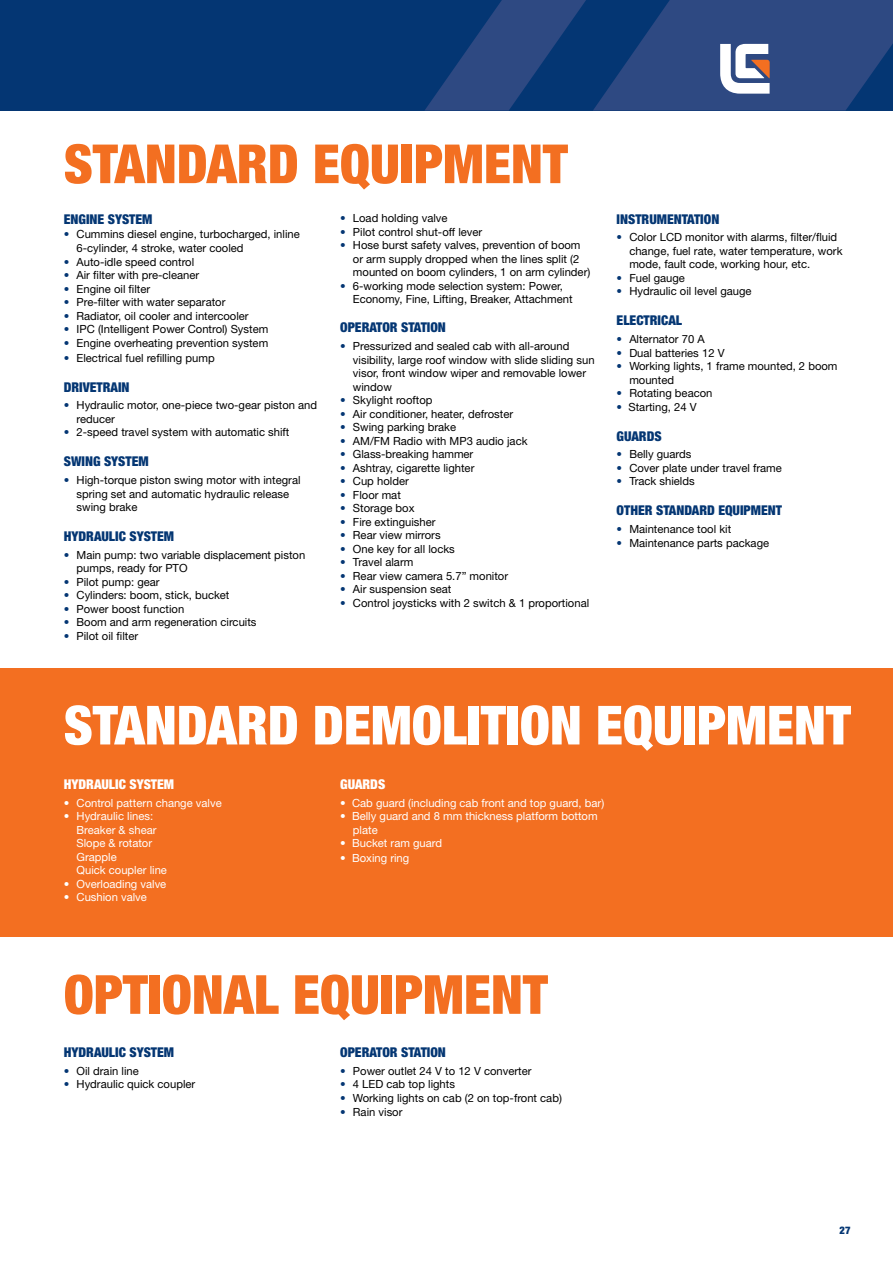
<style>
.page{position:relative;width:893px;height:1263px;background:#fff}
.page>*{position:absolute;margin:0;border:0;box-sizing:border-box;transform-origin:0 0}
.t1{font:900 condensed 54px "Helvetica Neue LT Pro";color:#f36f21}
.t2{font:900 condensed 54px "Helvetica Neue LT Pro";color:#fff}
.t3{font:900 condensed 13.5px "Helvetica Neue LT Pro";color:#043673}
.t4{font:900 condensed 13.5px "Helvetica Neue LT Pro";color:#fff}
.t5{font:11.25px/13.5px "Helvetica Neue LT Pro";color:#000}
.t6{font:11.25px/13.5px "Helvetica Neue LT Pro";color:#fff}
.t7{font:900 condensed 10.5px "Helvetica Neue LT Pro";color:#043673}
.s1{color:#043673}
</style>
<div class="page">
<div style="left:0;top:0;width:893px;height:111px;background:#043673"></div>
<svg style="left:425px;top:0;width:468px;height:111px"></svg>
<div style="left:0;top:668px;width:893px;height:268px;background:#f36f21"></div>
<h1 class="t1" style="left:64px;top:132px;width:505px">STANDARD EQUIPMENT</h1>
<p class="t3" style="left:64px;top:211px;width:90px">ENGINE SYSTEM</p>
<p class="t5" style="left:77px;top:227px;width:225px;line-height:14.2px;text-indent:-13px"><span class="s1">•</span> Cummins diesel engine, turbocharged, inline<br>6-cylinder, 4 stroke, water cooled</p>
<p class="t5" style="left:64px;top:255px;width:132px"><span class="s1">•</span> Auto-idle speed control</p>
<p class="t5" style="left:64px;top:268px;width:137px"><span class="s1">•</span> Air filter with pre-cleaner</p>
<p class="t5" style="left:64px;top:282px;width:88px"><span class="s1">•</span> Engine oil filter</p>
<p class="t5" style="left:64px;top:295px;width:163px"><span class="s1">•</span> Pre-filter with water separator</p>
<p class="t5" style="left:64px;top:309px;width:186px"><span class="s1">•</span> Radiator, oil cooler and intercooler</p>
<p class="t5" style="left:64px;top:322px;width:206px"><span class="s1">•</span> IPC (Intelligent Power Control) System</p>
<p class="t5" style="left:64px;top:336px;width:206px"><span class="s1">•</span> Engine overheating prevention system</p>
<p class="t5" style="left:64px;top:351px;width:152px"><span class="s1">•</span> Electrical fuel refilling pump</p>
<p class="t3" style="left:64px;top:379px;width:67px">DRIVETRAIN</p>
<p class="t5" style="left:77px;top:398px;width:242px;text-indent:-13px"><span class="s1">•</span> Hydraulic motor, one-piece two-gear piston and reducer</p>
<p class="t5" style="left:64px;top:425px;width:227px"><span class="s1">•</span> 2-speed travel system with automatic shift</p>
<p class="t3" style="left:64px;top:454px;width:87px">SWING SYSTEM</p>
<p class="t5" style="left:77px;top:473px;width:225px;text-indent:-13px"><span class="s1">•</span> High-torque piston swing motor with integral spring set and automatic hydraulic release swing brake</p>
<p class="t3" style="left:64px;top:528px;width:112px">HYDRAULIC SYSTEM</p>
<p class="t5" style="left:77px;top:548px;width:230px;text-indent:-13px"><span class="s1">•</span> Main pump: two variable displacement piston pumps, ready for PTO</p>
<p class="t5" style="left:64px;top:575px;width:97px"><span class="s1">•</span> Pilot pump: gear</p>
<p class="t5" style="left:64px;top:588px;width:167px"><span class="s1">•</span> Cylinders: boom, stick, bucket</p>
<p class="t5" style="left:64px;top:602px;width:122px"><span class="s1">•</span> Power boost function</p>
<p class="t5" style="left:64px;top:615px;width:194px"><span class="s1">•</span> Boom and arm regeneration circuits</p>
<p class="t5" style="left:64px;top:629px;width:76px"><span class="s1">•</span> Pilot oil filter</p>
<p class="t5" style="left:340px;top:211px;width:109px"><span class="s1">•</span> Load holding valve</p>
<p class="t5" style="left:340px;top:225px;width:144px"><span class="s1">•</span> Pilot control shut-off lever</p>
<p class="t5" style="left:353px;top:238px;width:239px;text-indent:-13px"><span class="s1">•</span> Hose burst safety valves, prevention of boom or arm supply dropped when the lines split (2 mounted on boom cylinders, 1 on arm cylinder)</p>
<p class="t5" style="left:353px;top:279px;width:221px;text-indent:-13px"><span class="s1">•</span> 6-working mode selection system: Power,<br>Economy, Fine, Lifting, Breaker, Attachment</p>
<p class="t3" style="left:340px;top:319px;width:107px">OPERATOR STATION</p>
<p class="t5" style="left:353px;top:339px;width:243px;text-indent:-13px"><span class="s1">•</span> Pressurized and sealed cab with all-around visibility, large roof window with slide sliding sun visor, front window wiper and removable lower window</p>
<p class="t5" style="left:340px;top:393px;width:94px"><span class="s1">•</span> Skylight rooftop</p>
<p class="t5" style="left:340px;top:407px;width:174px"><span class="s1">•</span> Air conditioner, heater, defroster</p>
<p class="t5" style="left:340px;top:420px;width:117px"><span class="s1">•</span> Swing parking brake</p>
<p class="t5" style="left:340px;top:434px;width:189px"><span class="s1">•</span> AM/FM Radio with MP3 audio jack</p>
<p class="t5" style="left:340px;top:447px;width:135px"><span class="s1">•</span> Glass-breaking hammer</p>
<p class="t5" style="left:340px;top:461px;width:136px"><span class="s1">•</span> Ashtray, cigarette lighter</p>
<p class="t5" style="left:340px;top:474px;width:70px"><span class="s1">•</span> Cup holder</p>
<p class="t5" style="left:340px;top:488px;width:62px"><span class="s1">•</span> Floor mat</p>
<p class="t5" style="left:340px;top:501px;width:76px"><span class="s1">•</span> Storage box</p>
<p class="t5" style="left:340px;top:515px;width:97px"><span class="s1">•</span> Fire extinguisher</p>
<p class="t5" style="left:340px;top:528px;width:102px"><span class="s1">•</span> Rear view mirrors</p>
<p class="t5" style="left:340px;top:542px;width:116px"><span class="s1">•</span> One key for all locks</p>
<p class="t5" style="left:340px;top:555px;width:75px"><span class="s1">•</span> Travel alarm</p>
<p class="t5" style="left:340px;top:569px;width:169px"><span class="s1">•</span> Rear view camera 5.7” monitor</p>
<p class="t5" style="left:340px;top:582px;width:113px"><span class="s1">•</span> Air suspension seat</p>
<p class="t5" style="left:340px;top:596px;width:251px"><span class="s1">•</span> Control joysticks with 2 switch &amp; 1 proportional</p>
<p class="t3" style="left:617px;top:211px;width:104px">INSTRUMENTATION</p>
<p class="t5" style="left:629px;top:230px;width:215px;text-indent:-13px"><span class="s1">•</span> Color LCD monitor with alarms, filter/fluid change, fuel rate, water temperature, work mode, fault code, working hour, etc.</p>
<p class="t5" style="left:617px;top:271px;width:70px"><span class="s1">•</span> Fuel gauge</p>
<p class="t5" style="left:617px;top:284px;width:137px"><span class="s1">•</span> Hydraulic oil level gauge</p>
<p class="t3" style="left:617px;top:313px;width:67px">ELECTRICAL</p>
<p class="t5" style="left:617px;top:332px;width:90px"><span class="s1">•</span> Alternator 70 A</p>
<p class="t5" style="left:617px;top:346px;width:109px"><span class="s1">•</span> Dual batteries 12 V</p>
<p class="t5" style="left:629px;top:359px;width:210px;text-indent:-13px"><span class="s1">•</span> Working lights, 1 frame mounted, 2 boom mounted</p>
<p class="t5" style="left:617px;top:386px;width:97px"><span class="s1">•</span> Rotating beacon</p>
<p class="t5" style="left:617px;top:400px;width:82px"><span class="s1">•</span> Starting, 24 V</p>
<p class="t3" style="left:617px;top:428px;width:47px">GUARDS</p>
<p class="t5" style="left:617px;top:447px;width:76px"><span class="s1">•</span> Belly guards</p>
<p class="t5" style="left:617px;top:461px;width:167px"><span class="s1">•</span> Cover plate under travel frame</p>
<p class="t5" style="left:617px;top:474px;width:80px"><span class="s1">•</span> Track shields</p>
<p class="t3" style="left:617px;top:503px;width:167px">OTHER STANDARD EQUIPMENT</p>
<p class="t5" style="left:617px;top:522px;width:116px"><span class="s1">•</span> Maintenance tool kit</p>
<p class="t5" style="left:617px;top:536px;width:154px"><span class="s1">•</span> Maintenance parts package</p>
<h1 class="t2" style="left:64px;top:693px;width:788px">STANDARD DEMOLITION EQUIPMENT</h1>
<p class="t4" style="left:64px;top:776px;width:112px">HYDRAULIC SYSTEM</p>
<p class="t6" style="left:64px;top:796px;width:159px">• Control pattern change valve</p>
<p class="t6" style="left:77px;top:809px;width:92px;text-indent:-13px">• Hydraulic lines:<br>Breaker &amp; shear<br>Slope &amp; rotator<br>Grapple<br>Quick coupler line</p>
<p class="t6" style="left:64px;top:877px;width:104px">• Overloading valve</p>
<p class="t6" style="left:64px;top:890px;width:85px">• Cushion valve</p>
<p class="t4" style="left:340px;top:776px;width:47px">GUARDS</p>
<p class="t6" style="left:340px;top:796px;width:266px">• Cab guard (including cab front and top guard, bar)</p>
<p class="t6" style="left:353px;top:809px;width:246px;text-indent:-13px">• Belly guard and 8 mm thickness platform bottom plate</p>
<p class="t6" style="left:340px;top:836px;width:103px">• Bucket ram guard</p>
<p class="t6" style="left:340px;top:851px;width:71px">• Boxing ring</p>
<h1 class="t1" style="left:64px;top:962px;width:486px">OPTIONAL EQUIPMENT</h1>
<p class="t3" style="left:64px;top:1044px;width:112px">HYDRAULIC SYSTEM</p>
<p class="t5" style="left:64px;top:1064px;width:77px"><span class="s1">•</span> Oil drain line</p>
<p class="t5" style="left:64px;top:1077px;width:133px"><span class="s1">•</span> Hydraulic quick coupler</p>
<p class="t3" style="left:340px;top:1044px;width:107px">OPERATOR STATION</p>
<p class="t5" style="left:340px;top:1064px;width:193px"><span class="s1">•</span> Power outlet 24 V to 12 V converter</p>
<p class="t5" style="left:340px;top:1077px;width:116px"><span class="s1">•</span> 4 LED cab top lights</p>
<p class="t5" style="left:340px;top:1091px;width:223px"><span class="s1">•</span> Working lights on cab (2 on top-front cab)</p>
<p class="t5" style="left:340px;top:1105px;width:64px"><span class="s1">•</span> Rain visor</p>
<p class="t7" style="left:839px;top:1224px;width:12px">27</p>
</div>
